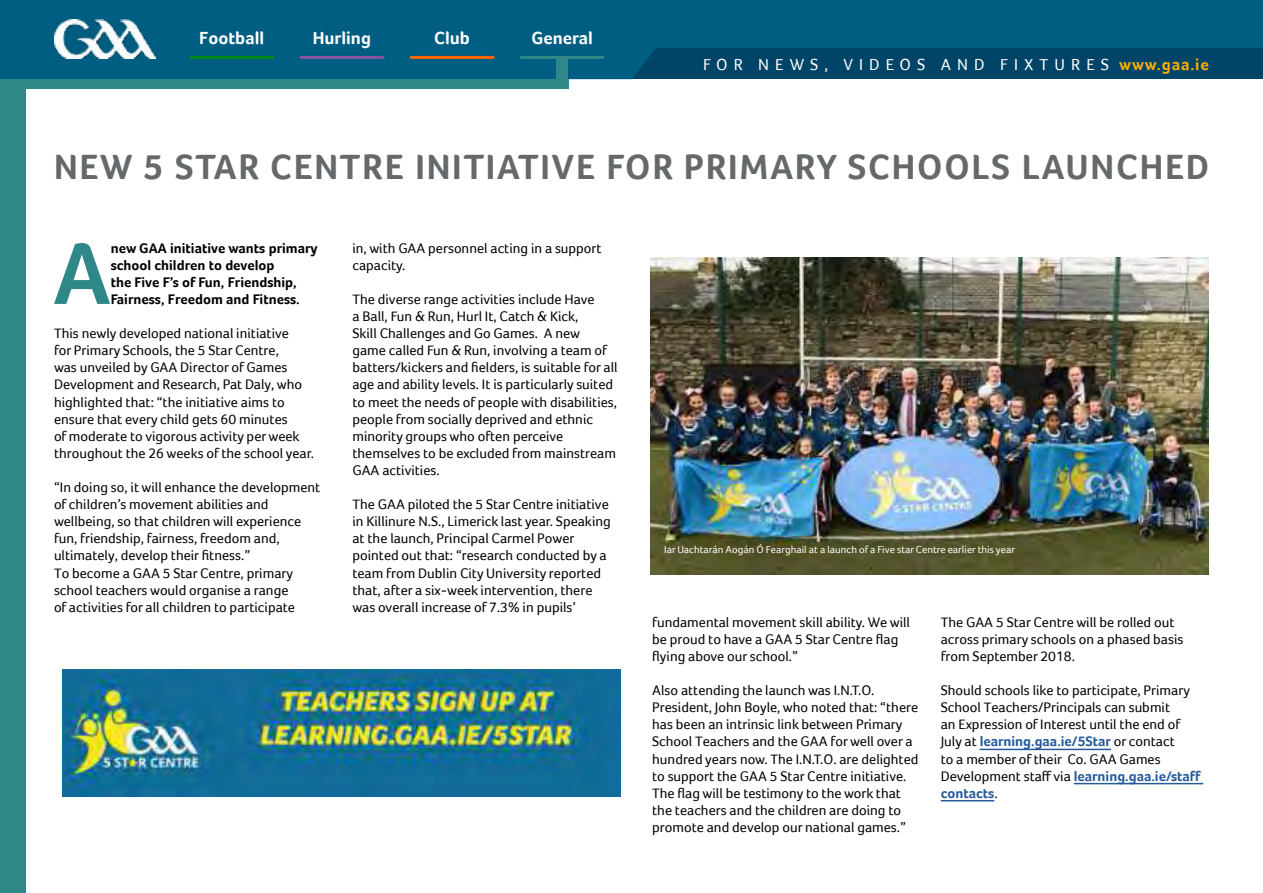
<style>
.page{position:relative;width:1263px;height:893px;background:#fff}
.page>*{position:absolute;margin:0;border:0;box-sizing:border-box;transform-origin:0 0}
.t1{font:700 90.3px "Foco";color:#308788}
.t2{font:700 36px "Foco";letter-spacing:.05em;color:#65696b}
.t3{font:700 18px "Foco";color:#fff}
.t4{font:16.5px "Foco";letter-spacing:.37em;color:#fff}
.t5{font:14.25px/17.1px "Foco";color:#000}
.t6{font:700 14.25px/17.1px "Foco";color:#000}
.t7{font:10.5px "Foco";color:#fff}
.s1{font-weight:700;color:#f9b000}
.s2{font-weight:700;color:#265a9b}
</style>
<div class="page">
<svg style="left:0;top:0;width:1263px;height:79px;background:#045b7e"></svg>
<hr style="left:191px;top:56px;width:82px;height:3px;background:#018a1c">
<hr style="left:301px;top:56px;width:82px;height:3px;background:#8a52a0">
<hr style="left:411px;top:56px;width:82px;height:3px;background:#f60">
<hr style="left:521px;top:56px;width:82px;height:3px;background:#308788">
<div style="left:556px;top:57px;width:12px;height:22px;background:#308788"></div>
<div style="left:0;top:79px;width:568px;height:10px;background:#308788"></div>
<div style="left:0;top:87px;width:26px;height:806px;background:#308788"></div>
<hr style="left:980px;top:749px;width:131px;height:1px;background:#265a9b">
<hr style="left:1074px;top:783px;width:129px;height:1px;background:#265a9b">
<hr style="left:941px;top:800px;width:53px;height:1px;background:#265a9b">
<img style="left:63px;top:670px;width:558px;height:126px">
<img style="left:651px;top:257px;width:558px;height:317px">
<p class="t3" style="left:199px;top:31px;width:66px">Football</p>
<p class="t3" style="left:313px;top:31px;width:60px">Hurling</p>
<p class="t3" style="left:434px;top:31px;width:37px">Club</p>
<p class="t3" style="left:531px;top:31px;width:63px">General</p>
<p class="t4" style="left:703px;top:58px;width:507px">FOR NEWS, VIDEOS AND FIXTURES <span class="s1">www.gaa.ie</span></p>
<h2 class="t2" style="left:54px;top:153px;width:1156px">NEW 5 STAR CENTRE INITIATIVE FOR PRIMARY SCHOOLS LAUNCHED</h2>
<h1 class="t1" style="left:53px;top:239px;width:59px">A</h1>
<p class="t6" style="left:111px;top:241px;width:208px">new GAA initiative wants primary school children to develop<br>the Five F’s of Fun, Friendship,<br>Fairness, Freedom and Fitness.</p>
<p class="t5" style="left:54px;top:326px;width:261px">This newly developed national initiative<br>for Primary Schools, the 5 Star Centre,<br>was unveiled by GAA Director of Games Development and Research, Pat Daly, who highlighted that: “the initiative aims to ensure that every child gets 60 minutes<br>of moderate to vigorous activity per week throughout the 26 weeks of the school year.</p>
<p class="t5" style="left:54px;top:480px;width:268px">“In doing so, it will enhance the development of children’s movement abilities and wellbeing, so that children will experience fun, friendship, fairness, freedom and, ultimately, develop their fitness.”<br>To become a GAA 5 Star Centre, primary school teachers would organise a range<br>of activities for all children to participate</p>
<p class="t5" style="left:352px;top:241px;width:251px">in, with GAA personnel acting in a support capacity.</p>
<p class="t5" style="left:352px;top:292px;width:267px">The diverse range activities include Have<br>a Ball, Fun &amp; Run, Hurl It, Catch &amp; Kick,<br>Skill Challenges and Go Games. A new<br>game called Fun &amp; Run, involving a team of batters/kickers and fielders, is suitable for all age and ability levels. It is particularly suited to meet the needs of people with disabilities, people from socially deprived and ethnic minority groups who often perceive themselves to be excluded from mainstream GAA activities.</p>
<p class="t5" style="left:352px;top:497px;width:260px">The GAA piloted the 5 Star Centre initiative in Killinure N.S., Limerick last year. Speaking at the launch, Principal Carmel Power pointed out that: “research conducted by a team from Dublin City University reported that, after a six-week intervention, there was overall increase of 7.3% in pupils’</p>
<p class="t7" style="left:664px;top:546px;width:352px">Iar Uachtarán Aogán Ó Fearghail at a launch of a Five star Centre earlier this year</p>
<p class="t5" style="left:652px;top:615px;width:259px">fundamental movement skill ability. We will be proud to have a GAA 5 Star Centre flag flying above our school.”</p>
<p class="t5" style="left:652px;top:683px;width:268px">Also attending the launch was I.N.T.O.<br>President, John Boyle, who noted that: “there has been an intrinsic link between Primary School Teachers and the GAA for well over a hundred years now. The I.N.T.O. are delighted to support the GAA 5 Star Centre initiative.<br>The flag will be testimony to the work that the teachers and the children are doing to promote and develop our national games.”</p>
<p class="t5" style="left:941px;top:615px;width:244px">The GAA 5 Star Centre will be rolled out across primary schools on a phased basis from September 2018.</p>
<p class="t5" style="left:941px;top:683px;width:261px">Should schools like to participate, Primary School Teachers/Principals can submit<br>an Expression of Interest until the end of July at <span class="s2">learning.gaa.ie/5Star</span> or contact<br>to a member of their Co. GAA Games Development staff via <span class="s2">learning.gaa.ie/staff contacts</span>.</p>
</div>
